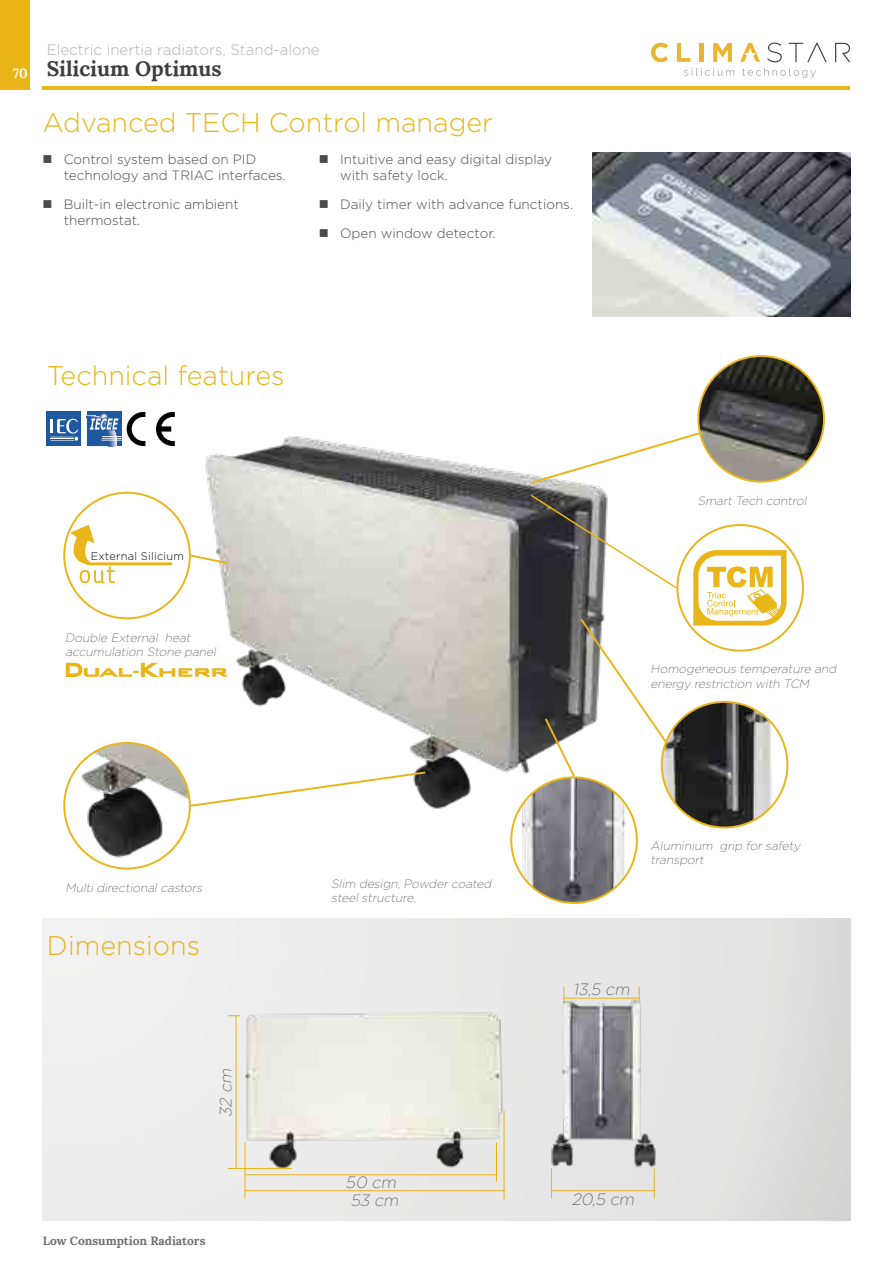
<style>
.page{position:relative;width:893px;height:1263px;background:#fff}
.page>*{position:absolute;margin:0;border:0;box-sizing:border-box;transform-origin:0 0}
.t1{font:300 27px "Gotham";color:#e9b518}
.t2{font:700 21px "Lora";color:#3f3e3e}
.t3{font:italic 200 16.35px "Gotham";color:#4b4b4a}
.t4{font:300 15px "Gotham";color:#b1b1b0}
.t5{font:300 13.5px/16.2px "Gotham";color:#4b4b4a}
.t6{font:italic 200 12px/14.4px "Gotham";color:#4b4b4a}
.t7{font:700 12px "Lora";color:#6f6f6e}
.t8{font:300 11.1px "Gotham";letter-spacing:.02em;color:#000}
</style>
<div class="page">
<div style="left:43px;top:919px;width:807px;height:301px;background:linear-gradient(to right,#f2f2f1,#dfdede)"></div>
<img style="left:205px;top:436px;width:416px;height:386px">
<img style="left:235px;top:996px;width:278px;height:178px">
<img style="left:545px;top:995px;width:114px;height:177px">
<hr style="left:228px;top:1168px;width:64px;height:1px;background:#e9b518">
<hr style="left:236px;top:1015px;width:1px;height:153px;background:#e9b518">
<hr style="left:551px;top:1168px;width:1px;height:30px;background:#e9b518">
<svg style="left:563px;top:987px;width:1px;height:16px"></svg>
<svg style="left:639px;top:987px;width:1px;height:16px"></svg>
<hr style="left:654px;top:1168px;width:1px;height:30px;background:#e9b518">
<hr style="left:244px;top:1142px;width:1px;height:56px;background:#e9b518">
<hr style="left:496px;top:1142px;width:1px;height:40px;background:#e9b518">
<hr style="left:504px;top:1111px;width:1px;height:88px;background:#e9b518">
<hr style="left:245px;top:1190px;width:259px;height:1px;background:#e9b518">
<hr style="left:552px;top:1190px;width:102px;height:1px;background:#e9b518">
<hr style="left:564px;top:998px;width:75px;height:1px;background:#e9b518">
<hr style="left:245px;top:1174px;width:252px;height:1px;background:#e9b518">
<img style="left:592px;top:153px;width:258px;height:164px">
<svg style="left:66px;top:663px;width:161px;height:14px"></svg>
<svg style="left:190px;top:553px;width:39px;height:12px"></svg>
<img style="left:698px;top:356px;width:126px;height:126px;border-radius:63px">
<div style="left:47px;top:412px;width:34px;height:34px;background:#1e599f"></div>
<svg style="left:51px;top:419px;width:28px;height:22px"></svg>
<svg style="left:87px;top:412px;width:88px;height:34px"></svg>
<svg style="left:70px;top:525px;width:102px;height:58px"></svg>
<img style="left:64px;top:743px;width:126px;height:125px;border-radius:63px">
<svg style="left:693px;top:550px;width:94px;height:76px"></svg>
<img style="left:662px;top:702px;width:121px;height:125px">
<img style="left:511px;top:777px;width:126px;height:126px;border-radius:63px">
<svg style="left:529px;top:431px;width:173px;height:54px"></svg>
<svg style="left:188px;top:770px;width:239px;height:38px"></svg>
<svg style="left:543px;top:617px;width:125px;height:162px"></svg>
<svg style="left:529px;top:493px;width:149px;height:97px"></svg>
<svg style="left:684px;top:68px;width:50px;height:8px"></svg>
<svg style="left:742px;top:68px;width:74px;height:10px"></svg>
<svg style="left:651px;top:43px;width:17px;height:19px"></svg>
<svg style="left:677px;top:43px;width:13px;height:19px"></svg>
<hr style="left:699px;top:43px;width:4px;height:19px;background:#e9b52d">
<svg style="left:713px;top:43px;width:19px;height:19px"></svg>
<svg style="left:740px;top:43px;width:20px;height:19px"></svg>
<svg style="left:767px;top:43px;width:15px;height:19px"></svg>
<svg style="left:789px;top:43px;width:38px;height:19px"></svg>
<svg style="left:835px;top:43px;width:15px;height:19px"></svg>
<div style="left:0;top:0;width:30px;height:89px;background:#e9b518"></div>
<hr style="left:43px;top:86px;width:807px;height:3px;background:#e9b518">
<p class="t4" style="left:47px;top:40px;width:274px">Electric inertia radiators, Stand-alone</p>
<h2 class="t2" style="left:13px;top:51px;width:210px"><sub>70</sub> Silicium Optimus</h2>
<h1 class="t1" style="left:43px;top:106px;width:452px">Advanced TECH Control manager</h1>
<p class="t5" style="left:64px;top:150px;width:223px;text-indent:-21px">■ Control system based on PID technology and TRIAC interfaces.</p>
<p class="t5" style="left:64px;top:196px;width:177px;text-indent:-21px">■ Built-in electronic ambient thermostat.</p>
<p class="t5" style="left:340px;top:150px;width:214px;text-indent:-21px">■ Intuitive and easy digital display with safety lock.</p>
<p class="t5" style="left:319px;top:196px;width:256px">■ Daily timer with advance functions.</p>
<p class="t5" style="left:319px;top:224px;width:178px">■ Open window detector.</p>
<h1 class="t1" style="left:47px;top:358px;width:239px">Technical features</h1>
<p class="t8" style="left:91px;top:549px;width:95px">External Silicium</p>
<p class="t6" style="left:65px;top:630px;width:155px">Double External heat accumulation Stone panel</p>
<p class="t6" style="left:697px;top:493px;width:113px">Smart Tech control</p>
<p class="t6" style="left:651px;top:661px;width:190px">Homogeneous temperature and energy restriction with TCM</p>
<p class="t6" style="left:65px;top:880px;width:141px">Multi directional castors</p>
<h1 class="t1" style="left:47px;top:929px;width:155px">Dimensions</h1>
<h3 class="t3" style="left:216px;top:1117px;width:53px;rotate:-90deg">32 cm</h3>
<p class="t7" style="left:43px;top:1230px;width:164px">Low Consumption Radiators</p>
<p class="t6" style="left:331px;top:876px;width:164px">Slim design, Powder coated steel structure.</p>
<h3 class="t3" style="left:346px;top:1172px;width:55px">50 cm</h3>
<h3 class="t3" style="left:351px;top:1190px;width:53px">53 cm</h3>
<p class="t6" style="left:651px;top:838px;width:154px">Aluminium grip for safety transport</p>
<h3 class="t3" style="left:573px;top:979px;width:61px">13,5 cm</h3>
<h3 class="t3" style="left:572px;top:1189px;width:67px">20,5 cm</h3>
</div>
